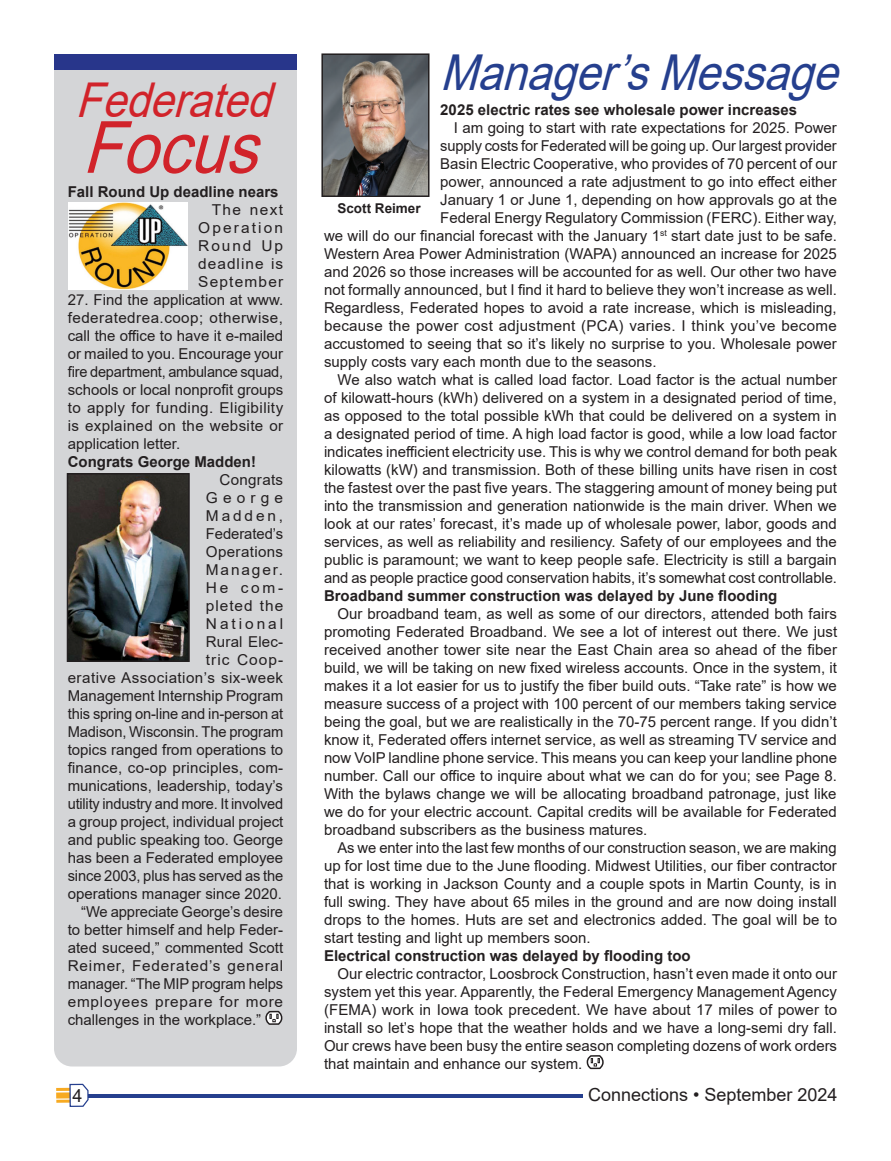
<style>
.page{position:relative;width:891px;height:1161px;background:#fff}
.page>*{position:absolute;margin:0;border:0;box-sizing:border-box;transform-origin:0 0}
.t1{font:italic 72px "Arial";color:#d1232a;scale:.89 1}
.t2{font:italic 49.5px "Arial";color:#253f8e;scale:.89 1}
.t3{font:italic 48px "Arial";color:#d1232a;scale:.89 1}
.t4{font:18px "Arial";color:#231f20}
.Body_Text_2017{font:15px/18px "Arial";color:#231f20;text-align:justify}
.text_subhead{font:700 15px "Arial";color:#231f20}
.Body_Text_2017-2{font:15px "Arial";letter-spacing:.02em;color:#231f20}
.t5{font:700 13.5px "Arial";color:#231f20}
</style>
<div class="page">
<hr style="left:60px;top:1095px;width:523px;height:3px;background:#253f8e">
<div style="left:56px;top:1092px;width:18px;height:7px;background:#f7aa22"></div>
<hr style="left:56px;top:1100px;width:18px;height:3px;background:#f7aa22">
<hr style="left:56px;top:1088px;width:18px;height:3px;background:#f7aa22">
<svg style="left:69px;top:1083px;width:20px;height:24px"></svg>
<div style="left:54px;top:54px;width:243px;height:1012px;background:#d4d5d7;border-radius:18px"></div>
<svg style="left:266px;top:1012px;width:17px;height:13px"></svg>
<div style="left:54px;top:54px;width:243px;height:15px;background:#28368b"></div>
<img style="left:324px;top:56px;width:103px;height:138px">
<div style="left:321px;top:53px;width:109px;height:144px;border:2px solid #231f20"></div>
<img style="left:69px;top:203px;width:118px;height:87px">
<svg style="left:587px;top:1056px;width:17px;height:14px"></svg>
<img style="left:70px;top:476px;width:117px;height:183px">
<div style="left:67px;top:473px;width:123px;height:189px;border:2px solid #231f20"></div>
<p class="t3" style="left:76px;top:67px;width:240px">Federated</p>
<p class="t1" style="left:82px;top:98px;width:227px">Focus</p>
<p class="text_subhead" style="left:68px;top:181px;width:212px">Fall Round Up deadline nears</p>
<p class="Body_Text_2017" style="left:198px;top:200px;width:86px;text-indent:14px">The next Operation Round Up deadline is September</p>
<p class="Body_Text_2017" style="left:68px;top:290px;width:217px">27. Find the application at www. federatedrea.coop; otherwise, call the office to have it e-mailed or mailed to you. Encourage your fire department, ambulance squad, schools or local nonprofit groups to apply for funding. Eligibility is explained on the website or application letter.</p>
<p class="text_subhead" style="left:68px;top:451px;width:190px">Congrats George Madden!</p>
<p class="Body_Text_2017" style="left:68px;top:470px;width:217px;text-align:right">Congrats<br>George<br>Madden,<br>Federated’s<br>Operations<br>Manager.<br>He com-<br>pleted the<br>National<br>Rural Elec-<br>tric Coop-<br>erative Association’s six-week<br>Management Internship Program this spring on-line and in-person at<br>Madison, Wisconsin. The program topics ranged from operations to finance, co-op principles, com&shy;munications, leadership, today’s utility industry and more. It involved a group project, individual project and public speaking too. George has been a Federated employee since 2003, plus has served as the operations manager since 2020.</p>
<p class="Body_Text_2017" style="left:68px;top:902px;width:217px;text-indent:14px">“We appreciate George’s desire to better himself and help Feder&shy;ated suceed,” commented Scott Reimer, Federated’s general manager. “The MIP program helps employees prepare for more challenges in the workplace.”</p>
<p class="t2" style="left:440px;top:39px;width:467px">Manager’sMessage</p>
<p class="text_subhead" style="left:440px;top:99px;width:358px">2025 electric rates see wholesale power increases</p>
<p class="Body_Text_2017" style="left:454px;top:119px;width:385px">I am going to start with rate expectations for 2025. Power</p>
<p class="Body_Text_2017" style="left:440px;top:137px;width:398px">supply costs for Federated will be going up. Our largest provider</p>
<p class="Body_Text_2017" style="left:440px;top:155px;width:398px">Basin Electric Cooperative, who provides of 70 percent of our</p>
<p class="Body_Text_2017" style="left:440px;top:173px;width:398px">power, announced a rate adjustment to go into effect either</p>
<p class="Body_Text_2017" style="left:440px;top:191px;width:398px">January 1 or June 1, depending on how approvals go at the</p>
<p class="Body_Text_2017" style="left:440px;top:209px;width:398px">Federal Energy Regulatory Commission (FERC). Either way,</p>
<p class="Body_Text_2017" style="left:324px;top:227px;width:515px">we will do our financial forecast with the January 1<sup>st</sup> start date just to be safe.</p>
<p class="Body_Text_2017" style="left:324px;top:245px;width:514px">Western Area Power Administration (WAPA) announced an increase for 2025</p>
<p class="Body_Text_2017" style="left:324px;top:263px;width:514px">and 2026 so those increases will be accounted for as well. Our other two have</p>
<p class="Body_Text_2017" style="left:324px;top:281px;width:514px">not formally announced, but I find it hard to believe they won’t increase as well.</p>
<p class="Body_Text_2017" style="left:324px;top:299px;width:514px">Regardless, Federated hopes to avoid a rate increase, which is misleading,</p>
<p class="Body_Text_2017-2" style="left:324px;top:316px;width:514px">because the power cost adjustment (PCA) varies. I think you’ve become</p>
<p class="Body_Text_2017" style="left:324px;top:335px;width:514px">accustomed to seeing that so it’s likely no surprise to you. Wholesale power</p>
<p class="Body_Text_2017" style="left:324px;top:353px;width:334px">supply costs vary each month due to the seasons.</p>
<p class="Body_Text_2017" style="left:324px;top:371px;width:515px;text-indent:14px">We also watch what is called load factor. Load factor is the actual number of kilowatt-hours (kWh) delivered on a system in a designated period of time, as opposed to the total possible kWh that could be delivered on a system in a designated period of time. A high load factor is good, while a low load factor indicates inefficient electricity use. This is why we control demand for both peak kilowatts (kW) and transmission. Both of these billing units have risen in cost the fastest over the past five years. The staggering amount of money being put into the transmission and generation nationwide is the main driver. When we look at our rates’ forecast, it’s made up of wholesale power, labor, goods and services, as well as reliability and resiliency. Safety of our employees and the public is paramount; we want to keep people safe. Electricity is still a bargain and as people practice good conservation habits, it’s somewhat cost controllable.</p>
<p class="text_subhead" style="left:324px;top:585px;width:455px">Broadband summer construction was delayed by June flooding</p>
<p class="Body_Text_2017" style="left:324px;top:605px;width:515px;text-indent:14px">Our broadband team, as well as some of our directors, attended both fairs promoting Federated Broadband. We see a lot of interest out there. We just received another tower site near the East Chain area so ahead of the fiber build, we will be taking on new fixed wireless accounts. Once in the system, it makes it a lot easier for us to justify the fiber build outs. “Take rate” is how we measure success of a project with 100 percent of our members taking service being the goal, but we are realistically in the 70-75 percent range. If you didn’t know it, Federated offers internet service, as well as streaming TV service and now VoIP landline phone service. This means you can keep your landline phone number. Call our office to inquire about what we can do for you; see Page 8.<br>With the bylaws change we will be allocating broadband patronage, just like we do for your electric account. Capital credits will be available for Federated broadband subscribers as the business matures.</p>
<p class="Body_Text_2017" style="left:324px;top:839px;width:515px;text-indent:14px">As we enter into the last few months of our construction season, we are making up for lost time due to the June flooding. Midwest Utilities, our fiber contractor that is working in Jackson County and a couple spots in Martin County, is in full swing. They have about 65 miles in the ground and are now doing install drops to the homes. Huts are set and electronics added. The goal will be to start testing and light up members soon.</p>
<p class="text_subhead" style="left:324px;top:945px;width:368px">Electrical construction was delayed by flooding too</p>
<p class="Body_Text_2017" style="left:324px;top:965px;width:515px;text-indent:14px">Our electric contractor, Loosbrock Construction, hasn’t even made it onto our system yet this year. Apparently, the Federal Emergency Management Agency (FEMA) work in Iowa took precedent. We have about 17 miles of power to install so let’s hope that the weather holds and we have a long-semi dry fall.<br>Our crews have been busy the entire season completing dozens of work orders that maintain and enhance our system.</p>
<p class="t5" style="left:337px;top:198px;width:85px">Scott Reimer</p>
<p class="t4" style="left:72px;top:1083px;width:12px">4</p>
<p class="t4" style="left:588px;top:1083px;width:251px">Connections • September 2024</p>
</div>
